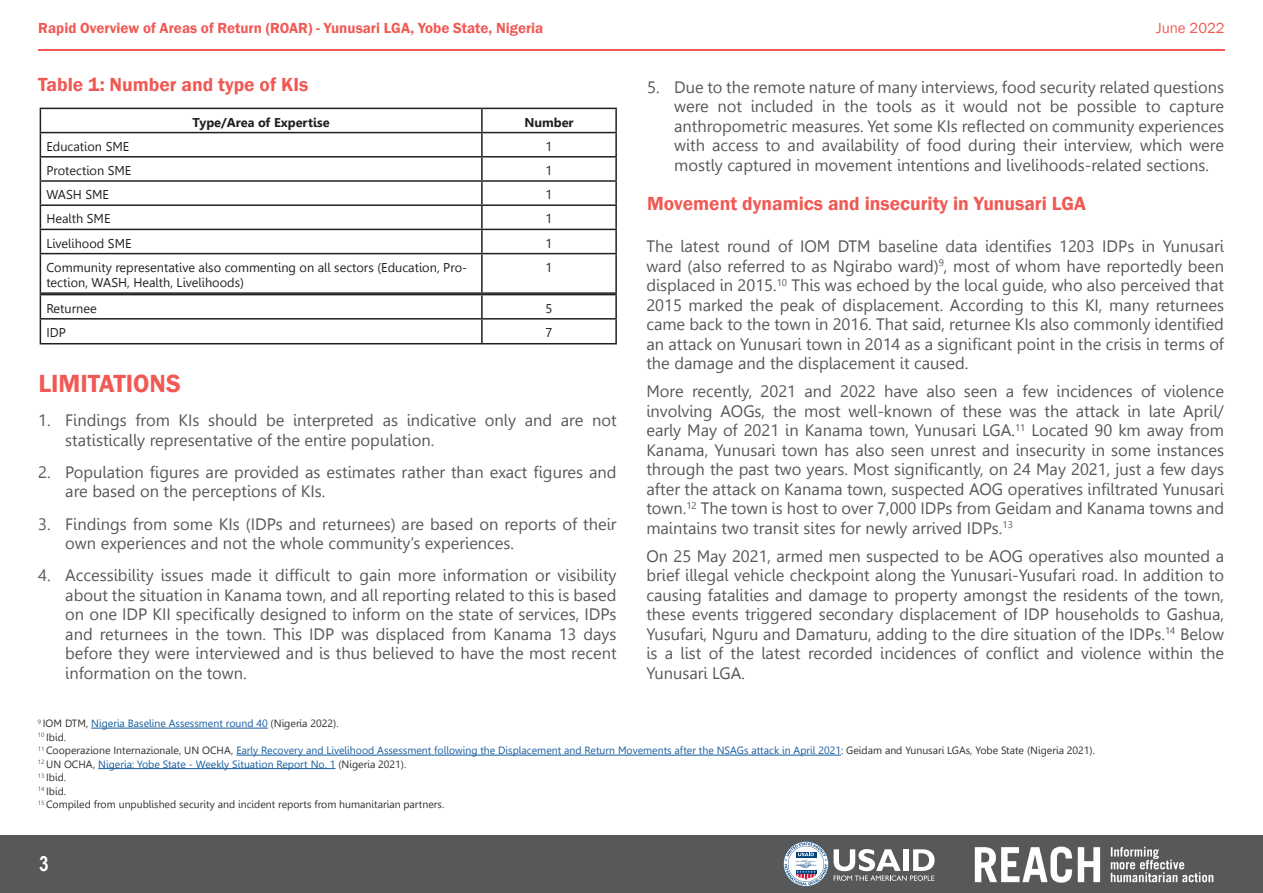
<style>
.page{position:relative;width:1263px;height:893px;background:#fff}
.page>*{position:absolute;margin:0;border:0;box-sizing:border-box;transform-origin:0 0}
.REACH_section_title{font:600 25.5px "Franklin Gothic";color:#f05954}
.t1{font:700 21px "Arial Narrow";color:#fff}
.Main_title_-_A_Maste{font:600 19.5px "Franklin Gothic";color:#f05954}
.Plain_text{font:16.5px/19.5px "Leelawadee";color:#57585a;text-align:justify}
.t2{font:600 15px "Franklin Gothic";color:#f05954}
.t3{font:15px "Franklin Gothic";color:#f05954}
.PieChart1{font:12.75px/15.3px "Leelawadee";color:#231f20}
.PieChart1-2{font:700 12.75px "Leelawadee";color:#231f20}
.Footnotes_text{font:10.5px "Leelawadee";color:#175d9e}
.Footnotes_text-2{font:10.5px "Leelawadee";color:#312f30}
.s1{color:#312f30}
</style>
<div class="page">
<hr style="left:38px;top:49px;width:1187px;height:2px;background:#f05954">
<div style="left:0;top:836px;width:1263px;height:57px;background:#57585a"></div>
<img style="left:974px;top:846px;width:240px;height:37px">
<svg style="left:834px;top:849px;width:100px;height:32px"></svg>
<svg style="left:783px;top:841px;width:45px;height:45px"></svg>
<hr style="left:40px;top:108px;width:442px;height:1px;background:#231f20">
<hr style="left:482px;top:108px;width:135px;height:1px;background:#231f20">
<hr style="left:481px;top:109px;width:2px;height:23px;background:#231f20">
<hr style="left:615px;top:109px;width:2px;height:23px;background:#231f20">
<hr style="left:40px;top:132px;width:442px;height:1px;background:#231f20">
<hr style="left:482px;top:132px;width:135px;height:1px;background:#231f20">
<hr style="left:481px;top:133px;width:2px;height:23px;background:#231f20">
<hr style="left:615px;top:133px;width:2px;height:23px;background:#231f20">
<hr style="left:40px;top:156px;width:442px;height:2px;background:#231f20">
<hr style="left:482px;top:156px;width:135px;height:2px;background:#231f20">
<hr style="left:481px;top:158px;width:2px;height:22px;background:#231f20">
<hr style="left:615px;top:158px;width:2px;height:22px;background:#231f20">
<hr style="left:40px;top:180px;width:442px;height:2px;background:#231f20">
<hr style="left:482px;top:180px;width:135px;height:2px;background:#231f20">
<hr style="left:481px;top:182px;width:2px;height:22px;background:#231f20">
<hr style="left:615px;top:182px;width:2px;height:22px;background:#231f20">
<hr style="left:40px;top:204px;width:442px;height:2px;background:#231f20">
<hr style="left:482px;top:204px;width:135px;height:2px;background:#231f20">
<hr style="left:481px;top:206px;width:2px;height:23px;background:#231f20">
<hr style="left:615px;top:206px;width:2px;height:23px;background:#231f20">
<hr style="left:40px;top:229px;width:442px;height:1px;background:#231f20">
<svg style="left:40px;top:109px;width:1px;height:144px"></svg>
<hr style="left:482px;top:229px;width:135px;height:1px;background:#231f20">
<hr style="left:481px;top:230px;width:2px;height:23px;background:#231f20">
<hr style="left:615px;top:230px;width:2px;height:23px;background:#231f20">
<hr style="left:40px;top:253px;width:442px;height:1px;background:#231f20">
<hr style="left:40px;top:254px;width:1px;height:38px;background:#231f20">
<hr style="left:482px;top:253px;width:135px;height:1px;background:#231f20">
<hr style="left:481px;top:254px;width:2px;height:38px;background:#231f20">
<hr style="left:615px;top:254px;width:2px;height:38px;background:#231f20">
<hr style="left:40px;top:292px;width:442px;height:2px;background:#231f20">
<hr style="left:482px;top:292px;width:135px;height:2px;background:#231f20">
<hr style="left:40px;top:294px;width:442px;height:1px;background:#231f20">
<hr style="left:482px;top:294px;width:135px;height:1px;background:#231f20">
<hr style="left:481px;top:295px;width:2px;height:23px;background:#231f20">
<hr style="left:615px;top:295px;width:2px;height:23px;background:#231f20">
<hr style="left:40px;top:318px;width:442px;height:2px;background:#231f20">
<svg style="left:40px;top:295px;width:1px;height:48px"></svg>
<hr style="left:482px;top:318px;width:135px;height:2px;background:#231f20">
<hr style="left:481px;top:320px;width:2px;height:23px;background:#231f20">
<hr style="left:615px;top:320px;width:2px;height:23px;background:#231f20">
<hr style="left:40px;top:343px;width:442px;height:1px;background:#231f20">
<hr style="left:482px;top:343px;width:135px;height:1px;background:#231f20">
<hr style="left:91px;top:728px;width:177px;height:1px;background:#175d9e">
<hr style="left:236px;top:755px;width:605px;height:1px;background:#175d9e">
<hr style="left:98px;top:768px;width:237px;height:1px;background:#175d9e">
<p class="t2" style="left:38px;top:19px;width:507px">Rapid Overview of Areas of Return (ROAR) - Yunusari LGA, Yobe State, Nigeria</p>
<p class="t3" style="left:1156px;top:19px;width:70px">June 2022</p>
<p class="Main_title_-_A_Maste" style="left:38px;top:72px;width:272px">Table 1: Number and type of KIs</p>
<p class="PieChart1-2" style="left:193px;top:115px;width:139px">Type/Area of Expertise</p>
<p class="PieChart1-2" style="left:524px;top:115px;width:51px">Number</p>
<p class="PieChart1" style="left:46px;top:139px;width:84px">Education SME</p>
<p class="PieChart1" style="left:546px;top:139px;width:8px">1</p>
<p class="PieChart1" style="left:46px;top:163px;width:87px">Protection SME</p>
<p class="PieChart1" style="left:546px;top:163px;width:8px">1</p>
<p class="PieChart1" style="left:46px;top:187px;width:64px">WASH SME</p>
<p class="PieChart1" style="left:546px;top:187px;width:8px">1</p>
<p class="PieChart1" style="left:46px;top:211px;width:66px">Health SME</p>
<p class="PieChart1" style="left:546px;top:211px;width:8px">1</p>
<p class="PieChart1" style="left:46px;top:236px;width:87px">Livelihood SME</p>
<p class="PieChart1" style="left:546px;top:236px;width:8px">1</p>
<p class="PieChart1" style="left:46px;top:260px;width:422px">Community representative also commenting on all sectors (Education, Pro&shy;tection, WASH, Health, Livelihoods)</p>
<p class="PieChart1" style="left:546px;top:260px;width:8px">1</p>
<p class="PieChart1" style="left:46px;top:301px;width:52px">Returnee</p>
<p class="PieChart1" style="left:546px;top:301px;width:8px">5</p>
<p class="PieChart1" style="left:46px;top:325px;width:21px">IDP</p>
<p class="PieChart1" style="left:546px;top:325px;width:8px">7</p>
<p class="REACH_section_title" style="left:38px;top:368px;width:144px">LIMITATIONS</p>
<p class="Plain_text" style="left:65px;top:411px;width:553px;text-indent:-27px">1. Findings from KIs should be interpreted as indicative only and are not statistically representative of the entire population.</p>
<p class="Plain_text" style="left:65px;top:462px;width:553px;text-indent:-27px">2. Population figures are provided as estimates rather than exact figures and are based on the perceptions of KIs.</p>
<p class="Plain_text" style="left:65px;top:514px;width:553px;text-indent:-27px">3. Findings from some KIs (IDPs and returnees) are based on reports of their own experiences and not the whole community’s experiences.</p>
<p class="Plain_text" style="left:65px;top:566px;width:553px;text-indent:-27px">4. Accessibility issues made it difficult to gain more information or visibility about the situation in Kanama town, and all reporting related to this is based on one IDP KII specifically designed to inform on the state of services, IDPs and returnees in the town. This IDP was displaced from Kanama 13 days before they were interviewed and is thus believed to have the most recent information on the town.</p>
<p class="Plain_text" style="left:674px;top:77px;width:551px;text-indent:-27px">5. Due to the remote nature of many interviews, food security related questions were not included in the tools as it would not be possible to capture anthropometric measures. Yet some KIs reflected on community experiences with access to and availability of food during their interview, which were mostly captured in movement intentions and livelihoods-related sections.</p>
<p class="Main_title_-_A_Maste" style="left:647px;top:192px;width:440px">Movement dynamics and insecurity in Yunusari LGA</p>
<p class="Plain_text" style="left:646px;top:237px;width:579px">The latest round of IOM DTM baseline data identifies 1203 IDPs in Yunusari ward (also referred to as Ngirabo ward)<sup>9</sup>, most of whom have reportedly been displaced in 2015.<sup>10</sup> This was echoed by the local guide, who also perceived that 2015 marked the peak of displacement. According to this KI, many returnees came back to the town in 2016. That said, returnee KIs also commonly identified an attack on Yunusari town in 2014 as a significant point in the crisis in terms of the damage and the displacement it caused.</p>
<p class="Plain_text" style="left:646px;top:382px;width:579px">More recently, 2021 and 2022 have also seen a few incidences of violence involving AOGs, the most well-known of these was the attack in late April/ early May of 2021 in Kanama town, Yunusari LGA.<sup>11</sup> Located 90 km away from Kanama, Yunusari town has also seen unrest and insecurity in some instances through the past two years. Most significantly, on 24 May 2021, just a few days after the attack on Kanama town, suspected AOG operatives infiltrated Yunusari town.<sup>12</sup> The town is host to over 7,000 IDPs from Geidam and Kanama towns and maintains two transit sites for newly arrived IDPs.<sup>13</sup></p>
<p class="Plain_text" style="left:646px;top:546px;width:579px">On 25 May 2021, armed men suspected to be AOG operatives also mounted a brief illegal vehicle checkpoint along the Yunusari-Yusufari road. In addition to causing fatalities and damage to property amongst the residents of the town, these events triggered secondary displacement of IDP households to Gashua, Yusufari, Nguru and Damaturu, adding to the dire situation of the IDPs.<sup>14</sup> Below is a list of the latest recorded incidences of conflict and violence within the Yunusari LGA.</p>
<p class="Footnotes_text" style="left:38px;top:717px;width:302px"><sup>9</sup> <span class="s1">IOM DTM,</span> Nigeria Baseline Assessment round 40 <span class="s1">(Nigeria 2022).</span></p>
<p class="Footnotes_text-2" style="left:38px;top:731px;width:30px"><sup>10</sup> Ibid.</p>
<p class="Footnotes_text" style="left:38px;top:744px;width:1059px"><sup>11</sup> <span class="s1">Cooperazione Internazionale, UN OCHA,</span> Early Recovery and Livelihood Assessment following the Displacement and Return Movements after the NSAGs attack in April 2021<span class="s1">: Geidam and Yunusari LGAs, Yobe State (Nigeria 2021).</span></p>
<p class="Footnotes_text" style="left:38px;top:758px;width:370px"><sup>12</sup> <span class="s1">UN OCHA,</span> Nigeria: Yobe State - Weekly Situation Report No. 1 <span class="s1">(Nigeria 2021).</span></p>
<p class="Footnotes_text-2" style="left:38px;top:771px;width:30px"><sup>13</sup> Ibid.</p>
<p class="Footnotes_text-2" style="left:38px;top:785px;width:30px"><sup>14</sup> Ibid.</p>
<p class="Footnotes_text-2" style="left:38px;top:798px;width:408px"><sup>15</sup> Compiled from unpublished security and incident reports from humanitarian partners.</p>
<p class="t1" style="left:39px;top:847px;width:11px">3</p>
</div>
